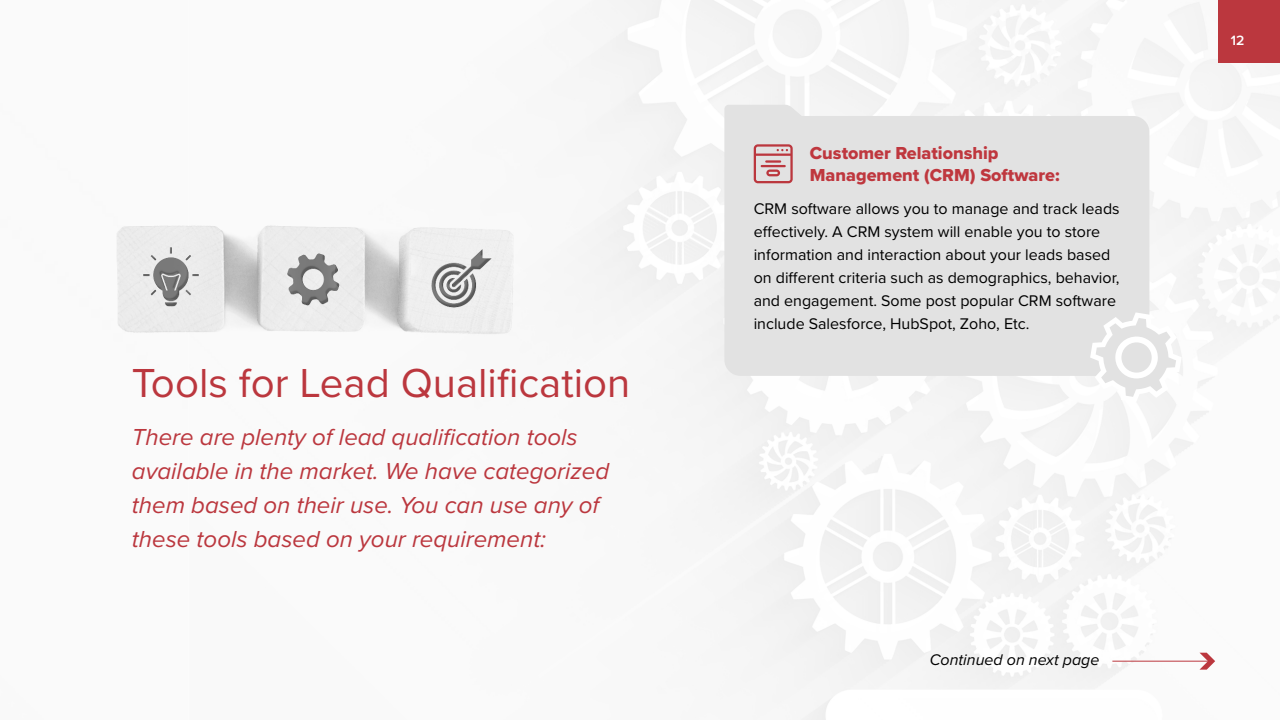
<style>
.page{position:relative;width:1280px;height:720px;background:#fff}
.page>*{position:absolute;margin:0;border:0;box-sizing:border-box;transform-origin:0 0}
.t1{font:42px "Proxima Nova";color:#bb373e}
.t2{font:italic 24px/34px "Proxima Nova";color:#bb373e}
.t3{font:18px/22px "Proxima Nova Extrabld";color:#bf373e}
.t4{font:16px/23px "Proxima Nova";color:#000}
.t5{font:italic 16px "Proxima Nova";color:#000}
.t6{font:600 14px "Proxima Nova";color:#fff}
</style>
<div class="page">
<img style="left:116px;top:0;width:1164px;height:720px">
<hr style="left:1112px;top:661px;width:97px;height:1px;background:#bb373e">
<svg style="left:1200px;top:653px;width:15px;height:17px"></svg>
<div style="left:1218px;top:0;width:62px;height:62px;background:#bb373e"></div>
<div style="left:724px;top:105px;width:425px;height:271px;background:#e2e2e2"></div>
<svg style="left:1090px;top:312px;width:92px;height:90px"></svg>
<div style="left:1121px;top:342px;width:31px;height:31px;background:#e2e2e2;border-radius:50%"></div>
<svg style="left:754px;top:144px;width:39px;height:39px;background:#d3a3a6"></svg>
<h1 class="t1" style="left:132px;top:365px;width:500px">Tools for Lead Qualification</h1>
<h2 class="t2" style="left:132px;top:421px;width:479px">There are plenty of lead qualification tools available in the market. We have categorized them based on their use. You can use any of these tools based on your requirement:</h2>
<p class="t3" style="left:810px;top:143px;width:251px">Customer Relationship<br>Management (CRM) Software:</p>
<p class="t4" style="left:754px;top:198px;width:367px">CRM software allows you to manage and track leads effectively. A CRM system will enable you to store information and interaction about your leads based on different criteria such as demographics, behavior, and engagement. Some post popular CRM software include Salesforce, HubSpot, Zoho, Etc.</p>
<p class="t6" style="left:1231px;top:35px;width:15px">12</p>
<p class="t5" style="left:930px;top:653px;width:171px">Continued on next page</p>
</div>
